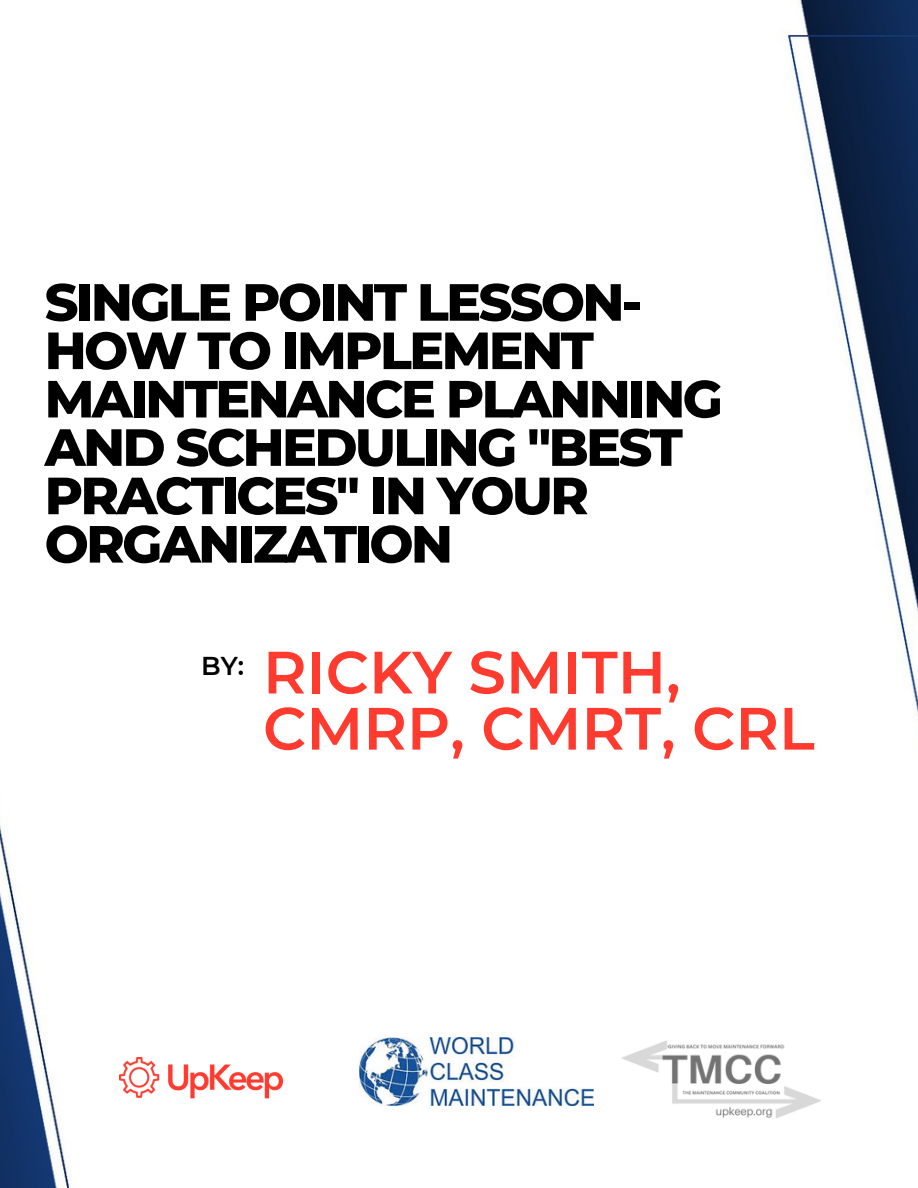
<style>
.page{position:relative;width:918px;height:1188px;background:#fff}
.page>*{position:absolute;margin:0;border:0;box-sizing:border-box;transform-origin:0 0}
.t1{font:600 59.7px/56.1px "Montserrat";color:#ff3b30}
.t2{font:800 52.2px/48.3px "Montserrat";letter-spacing:-.05em;color:#000}
.t3{font:600 25.8px "Montserrat";color:#000}
</style>
<div class="page">
<img style="left:0;top:0;width:918px;height:1188px">
<img style="left:120px;top:1057px;width:163px;height:49px">
<img style="left:360px;top:1038px;width:234px;height:67px">
<img style="left:597px;top:1024px;width:274px;height:116px">
<p class="t2" style="left:45px;top:278px;width:680px">SINGLE POINT LESSON-<br>HOW TO IMPLEMENT<br>MAINTENANCE PLANNING<br>AND SCHEDULING "BEST<br>PRACTICES" IN YOUR<br>ORGANIZATION</p>
<p class="t3" style="left:201px;top:650px;width:44px">BY:</p>
<p class="t1" style="left:263px;top:644px;width:553px">RICKY SMITH,<br>CMRP, CMRT, CRL</p>
</div>
